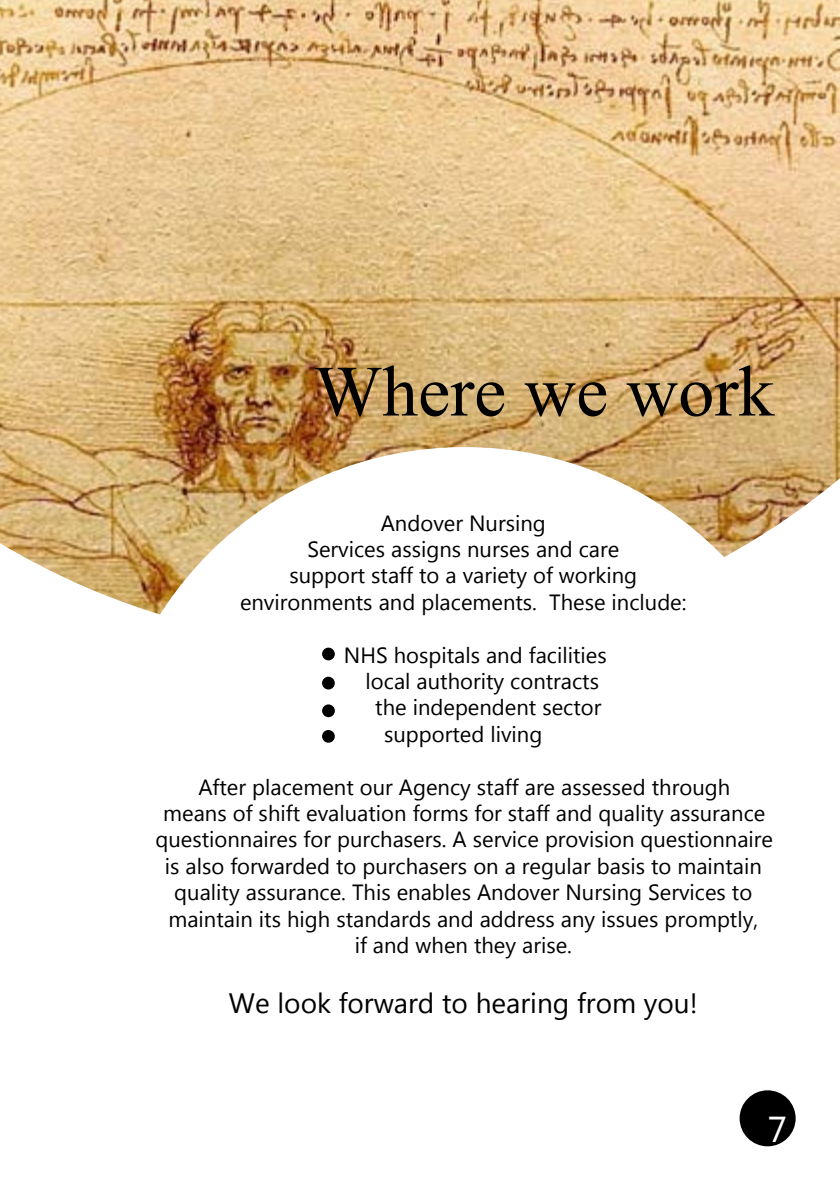
<style>
.page{position:relative;width:840px;height:1191px;background:#fff}
.page>*{position:absolute;margin:0;border:0;box-sizing:border-box;transform-origin:0 0}
.t1{font:72px "Times New Roman";color:#000}
.t2{font:36px "Microsoft New Tai Lue";color:#fff}
.t3{font:28px "Microsoft Tai Le";color:#000}
.t4{font:22px/26.4px "Microsoft Tai Le";color:#000;text-align:center}
</style>
<div class="page">
<img style="left:0;top:0;width:839px;height:615px">
<div style="left:124px;top:467px;width:680px;height:681px;background:#fff;border-radius:50%"></div>
<div style="left:104px;top:447px;width:720px;height:721px;border:40px solid #fff;border-radius:50%"></div>
<div style="left:322px;top:647px;width:12px;height:13px;background:#000;border-radius:50%"></div>
<div style="left:322px;top:676px;width:12px;height:13px;background:#000;border-radius:50%"></div>
<div style="left:322px;top:704px;width:12px;height:13px;background:#000;border-radius:50%"></div>
<div style="left:739px;top:1090px;width:56px;height:56px;background:#000;border-radius:50%"></div>
<div style="left:322px;top:730px;width:12px;height:12px;background:#000;border-radius:50%"></div>
<h1 class="t1" style="left:314px;top:343px;width:461px">Where we work</h1>
<p class="t4" style="left:240px;top:511px;width:448px">Andover Nursing<br>Services assigns nurses and care<br>support staff to a variety of working environments and placements. These include:</p>
<p class="t4" style="left:344px;top:643px;width:264px">NHS hospitals and facilities</p>
<p class="t4" style="left:365px;top:669px;width:235px">local authority contracts</p>
<p class="t4" style="left:375px;top:696px;width:227px">the independent sector</p>
<p class="t4" style="left:384px;top:722px;width:160px">supported living</p>
<p class="t4" style="left:155px;top:775px;width:618px">After placement our Agency staff are assessed through<br>means of shift evaluation forms for staff and quality assurance questionnaires for purchasers. A service provision questionnaire is also forwarded to purchasers on a regular basis to maintain quality assurance. This enables Andover Nursing Services to maintain its high standards and address any issues promptly,<br>if and when they arise.</p>
<p class="t3" style="left:229px;top:987px;width:470px">We look forward to hearing from you!</p>
<h2 class="t2" style="left:767px;top:1108px;width:21px">7</h2>
</div>
